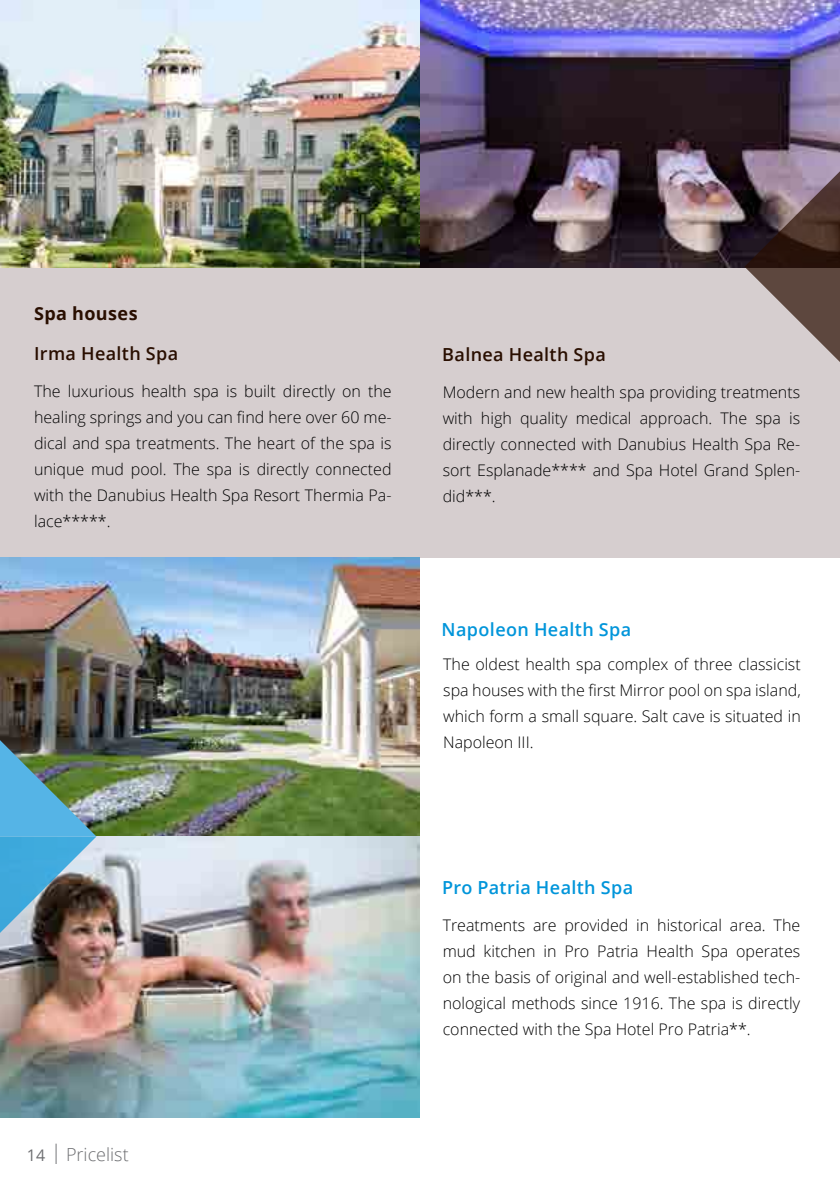
<style>
.page{position:relative;width:840px;height:1191px;background:#fff}
.page>*{position:absolute;margin:0;border:0;box-sizing:border-box;transform-origin:0 0}
.t1{font:600 18px "Open Sans";letter-spacing:.02em;color:#0095da}
.t2{font:600 18px "Open Sans";letter-spacing:.02em;color:#290e00}
.t3{font:300 18px "Open Sans";color:#6d6e71}
.t4{font:700 18px "Open Sans";letter-spacing:.025em;color:#290e00}
.t5{font:300 16px/26px "Open Sans";color:#000;text-align:justify}
.s1{font-weight:400;font-size:16px}
.s2{font-size:20px}
</style>
<div class="page">
<div style="left:0;top:267px;width:839px;height:290px;background:#d6cecf"></div>
<img style="left:0;top:557px;width:420px;height:279px">
<img style="left:0;top:836px;width:420px;height:281px">
<img style="left:0;top:0;width:839px;height:267px">
<svg style="left:743px;top:154px;width:96px;height:207px"></svg>
<img style="left:0;top:740px;width:96px;height:210px">
<p class="t4" style="left:34px;top:301px;width:105px">Spa houses</p>
<p class="t2" style="left:34px;top:341px;width:146px">I rma H ealth Spa</p>
<p class="t2" style="left:442px;top:342px;width:165px">Balnea Health Spa</p>
<p class="t5" style="left:34px;top:377px;width:359px">The luxurious health spa is built directly on the healing springs and you can find here over 60 me&shy;dical and spa treatments. The heart of the spa is unique mud pool. The spa is directly connected with the Danubius Health Spa Resort Thermia Pa&shy;lace*****.</p>
<p class="t3" style="left:27px;top:1142px;width:103px"><span class="s1">14</span> <span class="s2">|</span> Pricelist</p>
<p class="t5" style="left:442px;top:379px;width:359px">Modern and new health spa providing treatments with high quality medical approach. The spa is directly connected with Danubius Health Spa Re&shy;sort Esplanade**** and Spa Hotel Grand Splen&shy;did***.</p>
<p class="t1" style="left:441px;top:617px;width:191px">Napoleon Health Spa</p>
<p class="t5" style="left:443px;top:651px;width:359px">The oldest health spa complex of three classicist spa houses with the first Mirror pool on spa island, which form a small square. Salt cave is situated in Napoleon III.</p>
<p class="t1" style="left:442px;top:875px;width:192px">Pro Patria H ealth Spa</p>
<p class="t5" style="left:442px;top:912px;width:359px">Treatments are provided in historical area. The mud kitchen in Pro Patria Health Spa operates on the basis of original and well-established tech&shy;nological methods since 1916. The spa is directly connected with the Spa Hotel Pro Patria**.</p>
</div>
